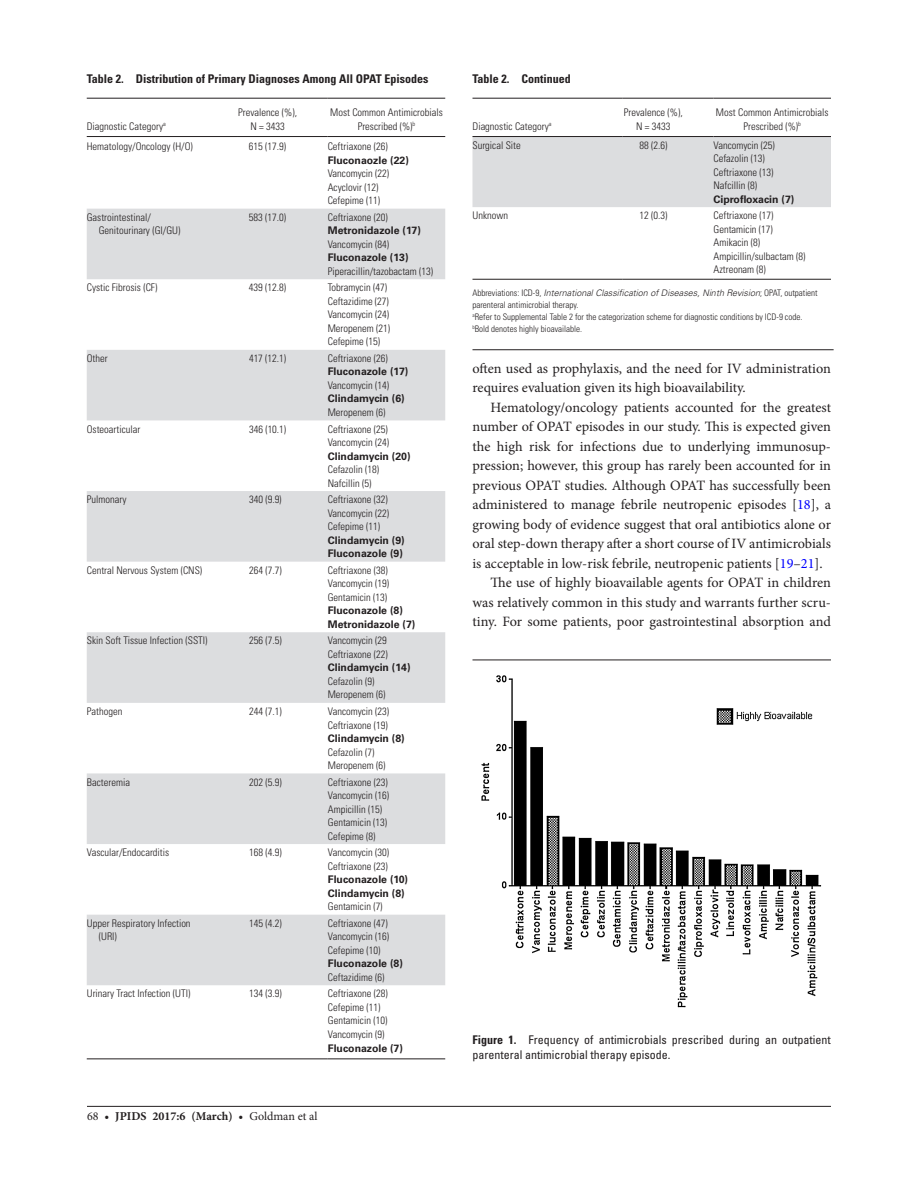
<style>
.page{position:relative;width:918px;height:1188px;background:#fff}
.page>*{position:absolute;margin:0;border:0;box-sizing:border-box;transform-origin:0 0}
.t1{font:14.25px/19.5px "Minion Pro";color:#231f20}
.t2{font:condensed 12px/15px "Univers LT Std";color:#231f20}
.t3{font:700 condensed 12px "Univers LT Std";color:#231f20}
.t4{font:700 12px "Minion Pro";color:#231f20}
.t5{font:300 condensed 10.5px/13.5px "Univers LT Std";color:#231f20}
.t6{font:700 10.5px/13.5px "Univers LT Std";color:#231f20}
.t7{font:300 condensed 9px/12px "Univers LT Std";color:#231f20}
.s1{font-weight:400}
.s2{font-style:italic;font-stretch:normal}
.s3{color:#00f}
.s4{font-weight:700}
</style>
<div class="page">
<hr style="left:87px;top:1106px;width:744px;height:1px;background:#231f20">
<hr style="left:472px;top:660px;width:359px;height:1px;background:#231f20">
<img style="left:481px;top:675px;width:341px;height:333px">
<svg style="left:87px;top:209px;width:358px;height:776px;fill:#dcdddf"></svg>
<hr style="left:87px;top:98px;width:150px;height:1px;background:#231f20">
<hr style="left:87px;top:136px;width:150px;height:1px;background:#231f20">
<hr style="left:237px;top:98px;width:91px;height:1px;background:#231f20">
<hr style="left:237px;top:136px;width:91px;height:1px;background:#231f20">
<hr style="left:328px;top:98px;width:117px;height:1px;background:#231f20">
<hr style="left:328px;top:136px;width:117px;height:1px;background:#231f20">
<hr style="left:87px;top:1058px;width:150px;height:1px;background:#231f20">
<hr style="left:237px;top:1058px;width:91px;height:1px;background:#231f20">
<hr style="left:328px;top:1058px;width:117px;height:1px;background:#231f20">
<hr style="left:472px;top:349px;width:362px;height:1px;background:#231f20">
<div style="left:473px;top:137px;width:358px;height:70px;background:#dcdddf"></div>
<hr style="left:472px;top:98px;width:151px;height:1px;background:#231f20">
<hr style="left:472px;top:136px;width:151px;height:1px;background:#231f20">
<hr style="left:623px;top:98px;width:90px;height:1px;background:#231f20">
<hr style="left:623px;top:136px;width:90px;height:1px;background:#231f20">
<hr style="left:713px;top:98px;width:118px;height:1px;background:#231f20">
<hr style="left:713px;top:136px;width:118px;height:1px;background:#231f20">
<hr style="left:472px;top:279px;width:151px;height:1px;background:#231f20">
<hr style="left:623px;top:279px;width:90px;height:1px;background:#231f20">
<hr style="left:713px;top:279px;width:118px;height:1px;background:#231f20">
<p class="t3" style="left:87px;top:71px;width:343px">Table 2. Distribution of Primary Diagnoses Among All OPAT Episodes</p>
<p class="t5" style="left:87px;top:119px;width:81px">Diagnostic Category<sup>a</sup></p>
<p class="t5" style="left:238px;top:106px;width:60px;text-align:center">Prevalence (%),<br>N = 3433</p>
<p class="t5" style="left:330px;top:106px;width:114px;text-align:center">Most Common Antimicrobials<br>Prescribed (%)<sup>b</sup></p>
<p class="t5" style="left:87px;top:140px;width:108px">Hematology/Oncology (H/O)</p>
<p class="t5" style="left:249px;top:140px;width:39px">615 (17.9)</p>
<p class="t5" style="left:328px;top:140px;width:62px">Ceftriaxone (26)</p>
<p class="t6" style="left:328px;top:153px;width:83px">Fluconaozle (22)</p>
<p class="t5" style="left:328px;top:167px;width:63px">Vancomycin (22)<br>Acyclovir (12)<br>Cefepime (11)</p>
<p class="t5" style="left:99px;top:210px;width:83px;text-indent:-12px">Gastrointestinal/<br>Genitourinary (GI/GU)</p>
<p class="t5" style="left:249px;top:210px;width:39px">583 (17.0)</p>
<p class="t5" style="left:328px;top:210px;width:62px">Ceftriaxone (20)</p>
<p class="t6" style="left:328px;top:224px;width:95px">Metronidazole (17)</p>
<p class="t5" style="left:328px;top:237px;width:63px">Vancomycin (84)</p>
<p class="t6" style="left:328px;top:251px;width:82px">Fluconazole (13)</p>
<p class="t5" style="left:328px;top:264px;width:107px">Piperacillin/tazobactam (13)</p>
<p class="t5" style="left:87px;top:281px;width:72px">Cystic Fibrosis (CF)</p>
<p class="t5" style="left:249px;top:281px;width:39px">439 (12.8)</p>
<p class="t5" style="left:328px;top:281px;width:64px">Tobramycin (47)<br>Ceftazidime (27)<br>Vancomycin (24)<br>Meropenem (21)<br>Cefepime (15)</p>
<p class="t5" style="left:87px;top:352px;width:22px">Other</p>
<p class="t5" style="left:249px;top:352px;width:39px">417 (12.1)</p>
<p class="t5" style="left:328px;top:352px;width:62px">Ceftriaxone (26)</p>
<p class="t6" style="left:328px;top:365px;width:82px">Fluconazole (17)</p>
<p class="t5" style="left:328px;top:379px;width:63px">Vancomycin (14)</p>
<p class="t6" style="left:328px;top:392px;width:78px">Clindamycin (6)</p>
<p class="t5" style="left:328px;top:406px;width:59px">Meropenem (6)</p>
<p class="t5" style="left:87px;top:422px;width:55px">Osteoarticular</p>
<p class="t5" style="left:249px;top:422px;width:39px">346 (10.1)</p>
<p class="t5" style="left:328px;top:422px;width:63px">Ceftriaxone (25)<br>Vancomycin (24)</p>
<p class="t6" style="left:328px;top:449px;width:84px">Clindamycin (20)</p>
<p class="t5" style="left:328px;top:463px;width:53px">Cefazolin (18)<br>Nafcillin (5)</p>
<p class="t5" style="left:87px;top:493px;width:41px">Pulmonary</p>
<p class="t5" style="left:249px;top:493px;width:34px">340 (9.9)</p>
<p class="t5" style="left:328px;top:493px;width:63px">Ceftriaxone (32)<br>Vancomycin (22)<br>Cefepime (11)</p>
<p class="t6" style="left:328px;top:533px;width:78px">Clindamycin (9)<br>Fluconazole (9)</p>
<p class="t5" style="left:87px;top:563px;width:117px">Central Nervous System (CNS)</p>
<p class="t5" style="left:249px;top:563px;width:34px">264 (7.7)</p>
<p class="t5" style="left:328px;top:563px;width:63px">Ceftriaxone (38)<br>Vancomycin (19)<br>Gentamicin (13)</p>
<p class="t6" style="left:328px;top:604px;width:89px">Fluconazole (8)<br>Metronidazole (7)</p>
<p class="t5" style="left:87px;top:634px;width:122px">Skin Soft Tissue Infection (SSTI)</p>
<p class="t5" style="left:249px;top:634px;width:34px">256 (7.5)</p>
<p class="t5" style="left:328px;top:634px;width:62px">Vancomycin (29<br>Ceftriaxone (22)</p>
<p class="t6" style="left:328px;top:661px;width:84px">Clindamycin (14)</p>
<p class="t5" style="left:328px;top:674px;width:59px">Cefazolin (9)<br>Meropenem (6)</p>
<p class="t5" style="left:87px;top:705px;width:37px">Pathogen</p>
<p class="t5" style="left:249px;top:705px;width:34px">244 (7.1)</p>
<p class="t5" style="left:328px;top:705px;width:63px">Vancomycin (23)<br>Ceftriaxone (19)</p>
<p class="t6" style="left:328px;top:732px;width:78px">Clindamycin (8)</p>
<p class="t5" style="left:328px;top:745px;width:59px">Cefazolin (7)<br>Meropenem (6)</p>
<p class="t5" style="left:87px;top:775px;width:45px">Bacteremia</p>
<p class="t5" style="left:249px;top:775px;width:34px">202 (5.9)</p>
<p class="t5" style="left:328px;top:775px;width:63px">Ceftriaxone (23)<br>Vancomycin (16)<br>Ampicillin (15)<br>Gentamicin (13)<br>Cefepime (8)</p>
<p class="t5" style="left:87px;top:846px;width:84px">Vascular/Endocarditis</p>
<p class="t5" style="left:249px;top:846px;width:34px">168 (4.9)</p>
<p class="t5" style="left:328px;top:846px;width:63px">Vancomycin (30)<br>Ceftriaxone (23)</p>
<p class="t6" style="left:328px;top:873px;width:82px">Fluconazole (10)<br>Clindamycin (8)</p>
<p class="t5" style="left:328px;top:900px;width:56px">Gentamicin (7)</p>
<p class="t5" style="left:99px;top:916px;width:93px;text-indent:-12px">Upper Respiratory Infection (URI)</p>
<p class="t5" style="left:249px;top:916px;width:34px">145 (4.2)</p>
<p class="t5" style="left:328px;top:916px;width:63px">Ceftriaxone (47)<br>Vancomycin (16)<br>Cefepime (10)</p>
<p class="t6" style="left:328px;top:957px;width:77px">Fluconazole (8)</p>
<p class="t5" style="left:328px;top:970px;width:58px">Ceftazidime (6)</p>
<p class="t5" style="left:87px;top:987px;width:105px">Urinary Tract Infection (UTI)</p>
<p class="t5" style="left:249px;top:987px;width:34px">134 (3.9)</p>
<p class="t5" style="left:328px;top:987px;width:62px">Ceftriaxone (28)<br>Cefepime (11)<br>Gentamicin (10)<br>Vancomycin (9)</p>
<p class="t6" style="left:328px;top:1041px;width:77px">Fluconazole (7)</p>
<p class="t4" style="left:87px;top:1108px;width:232px"><span class="s1">68</span> • JPIDS 2017:6 (March) • <span class="s1">Goldman et al</span></p>
<p class="t3" style="left:472px;top:71px;width:100px">Table 2. Continued</p>
<p class="t5" style="left:472px;top:119px;width:81px">Diagnostic Category<sup>a</sup></p>
<p class="t5" style="left:624px;top:106px;width:60px;text-align:center">Prevalence (%),<br>N = 3433</p>
<p class="t5" style="left:716px;top:106px;width:114px;text-align:center">Most Common Antimicrobials<br>Prescribed (%)<sup>b</sup></p>
<p class="t5" style="left:472px;top:138px;width:50px">Surgical Site</p>
<p class="t5" style="left:639px;top:138px;width:29px">88 (2.6)</p>
<p class="t5" style="left:713px;top:138px;width:63px">Vancomycin (25)<br>Cefazolin (13)<br>Ceftriaxone (13)<br>Nafcillin (8)</p>
<p class="t6" style="left:713px;top:192px;width:82px">Ciprofloxacin (7)</p>
<p class="t5" style="left:473px;top:209px;width:37px">Unknown</p>
<p class="t5" style="left:639px;top:209px;width:29px">12 (0.3)</p>
<p class="t5" style="left:714px;top:209px;width:94px">Ceftriaxone (17)<br>Gentamicin (17)<br>Amikacin (8)<br>Ampicillin/sulbactam (8)<br>Aztreonam (8)</p>
<p class="t7" style="left:472px;top:287px;width:347px">Abbreviations: ICD-9, <span class="s2">International Classification of Diseases, Ninth Revision</span>; OPAT, outpatient parenteral antimicrobial therapy.<br><sup>a</sup>Refer to Supplemental Table 2 for the categorization scheme for diagnostic conditions by ICD-9 code. <sup>b</sup>Bold denotes highly bioavailable.</p>
<h1 class="t1" style="left:472px;top:359px;width:360px">often used as prophylaxis, and the need for IV administration requires evaluation given its high bioavailability.</h1>
<h1 class="t1" style="left:490px;top:398px;width:342px">Hematology/oncology patients accounted for the greatest</h1>
<h1 class="t1" style="left:472px;top:417px;width:360px">number of OPAT episodes in our study. This is expected given</h1>
<h1 class="t1" style="left:472px;top:437px;width:360px">the high risk for infections due to underlying immunosup-</h1>
<h1 class="t1" style="left:472px;top:456px;width:360px">pression; however, this group has rarely been accounted for in</h1>
<h1 class="t1" style="left:472px;top:476px;width:360px">previous OPAT studies. Although OPAT has successfully been</h1>
<h1 class="t1" style="left:472px;top:495px;width:360px">administered to manage febrile neutropenic episodes [<span class="s3">18</span>], a</h1>
<h1 class="t1" style="left:472px;top:515px;width:360px">growing body of evidence suggest that oral antibiotics alone or</h1>
<h1 class="t1" style="left:472px;top:534px;width:360px">oral step-down therapy after a short course of IV antimicrobials</h1>
<h1 class="t1" style="left:472px;top:554px;width:352px">is acceptable in low-risk febrile, neutropenic patients [<span class="s3">19</span>–<span class="s3">21</span>].</h1>
<h1 class="t1" style="left:490px;top:573px;width:342px">The use of highly bioavailable agents for OPAT in children</h1>
<h1 class="t1" style="left:472px;top:593px;width:360px">was relatively common in this study and warrants further scru-</h1>
<h1 class="t1" style="left:472px;top:612px;width:360px">tiny. For some patients, poor gastrointestinal absorption and</h1>
<p class="t2" style="left:472px;top:1032px;width:360px"><span class="s4">Figure 1.</span> Frequency of antimicrobials prescribed during an outpatient parenteral antimicrobial therapy episode.</p>
</div>
